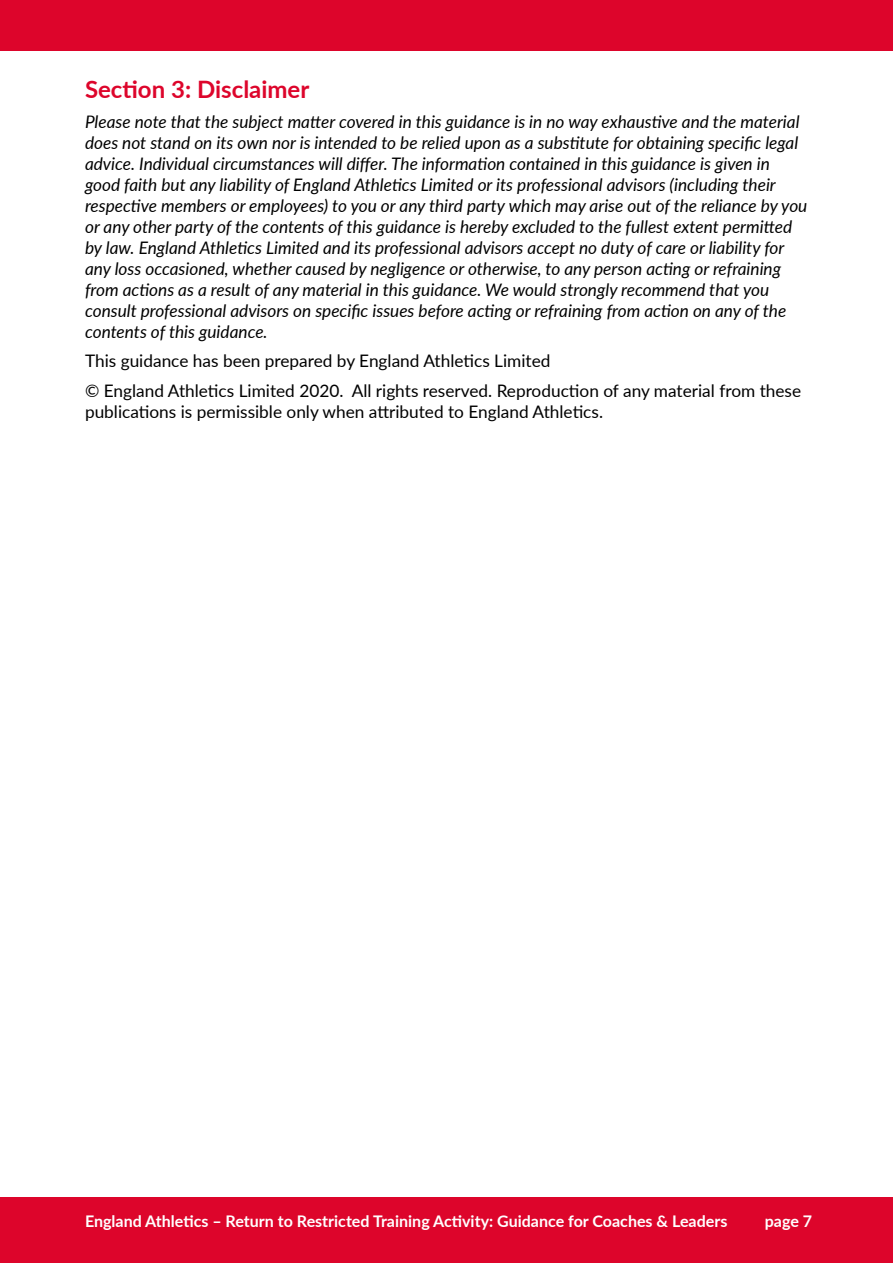
<style>
.page{position:relative;width:893px;height:1263px;background:#fff}
.page>*{position:absolute;margin:0;border:0;box-sizing:border-box;transform-origin:0 0}
.red_subhead_copy{font:700 24px "Lato";color:#dd052b}
.main-text{font:italic 17.25px/21px "Lato";color:#000}
.main-text-2{font:17.25px/21px "Lato";color:#000}
.t1{font:700 16.05px "Lato";color:#fff}
</style>
<div class="page">
<div style="left:0;top:1197px;width:893px;height:66px;background:#dd052b"></div>
<div style="left:0;top:0;width:893px;height:51px;background:#dd052b"></div>
<p class="red_subhead_copy" style="left:85px;top:72px;width:226px">Section 3: Disclaimer</p>
<p class="main-text" style="left:85px;top:110px;width:724px">Please note that the subject matter covered in this guidance is in no way exhaustive and the material does not stand on its own nor is intended to be relied upon as a substitute for obtaining specific legal advice. Individual circumstances will differ. The information contained in this guidance is given in good faith but any liability of England Athletics Limited or its professional advisors (including their respective members or employees) to you or any third party which may arise out of the reliance by you or any other party of the contents of this guidance is hereby excluded to the fullest extent permitted by law. England Athletics Limited and its professional advisors accept no duty of care or liability for any loss occasioned, whether caused by negligence or otherwise, to any person acting or refraining from actions as a result of any material in this guidance. We would strongly recommend that you consult professional advisors on specific issues before acting or refraining from action on any of the contents of this guidance.</p>
<p class="main-text-2" style="left:85px;top:349px;width:467px">This guidance has been prepared by England Athletics Limited</p>
<p class="main-text-2" style="left:85px;top:379px;width:718px">© England Athletics Limited 2020. All rights reserved. Reproduction of any material from these publications is permissible only when attributed to England Athletics.</p>
<p class="t1" style="left:85px;top:1209px;width:644px">England Athletics – Return to Restricted Training Activity: Guidance for Coaches &amp; Leaders</p>
<p class="t1" style="left:765px;top:1209px;width:49px">page 7</p>
</div>
